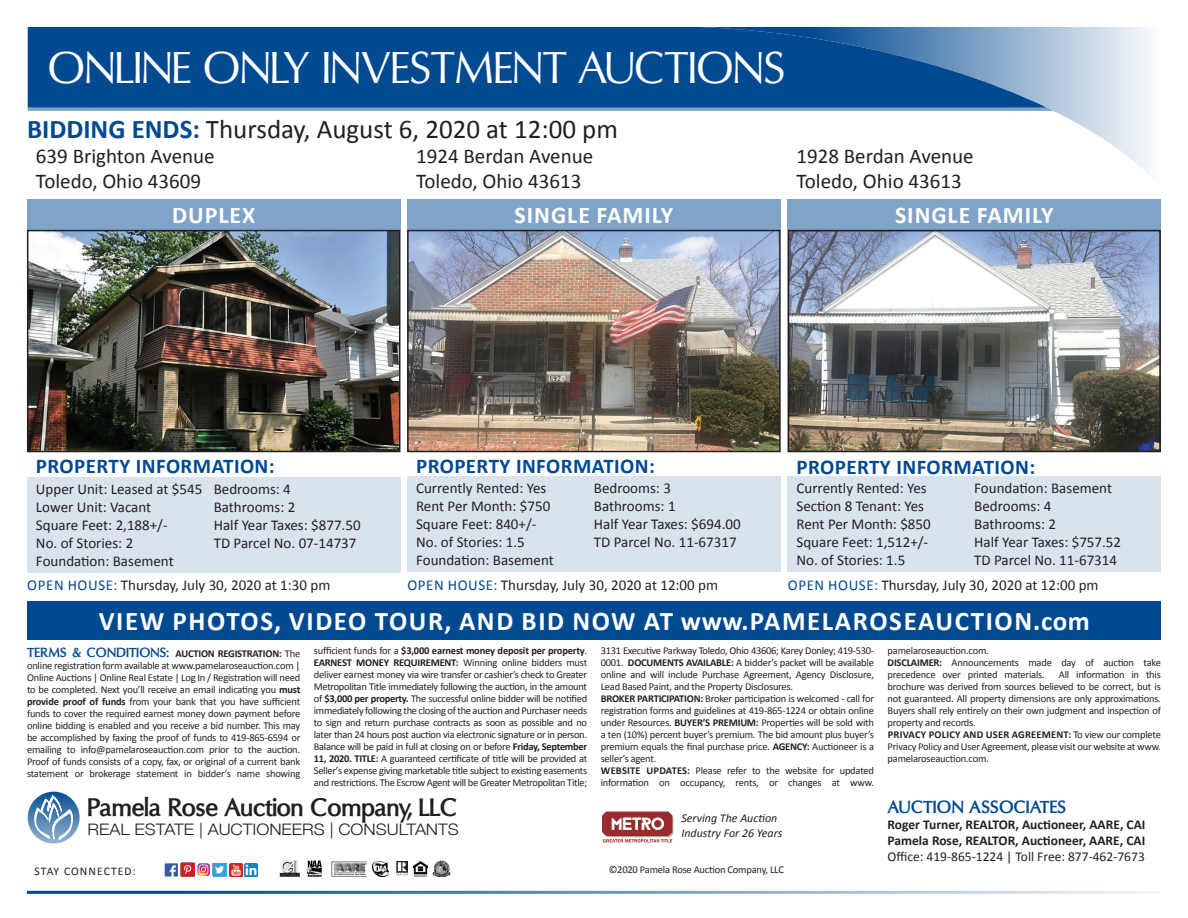
<style>
.page{position:relative;width:1188px;height:918px;background:#fff}
.page>*{position:absolute;margin:0;border:0;box-sizing:border-box;transform-origin:0 0}
.t1{font:45px "Oregon LDO";color:#fff}
.t2{font:700 27px "Calibri";letter-spacing:.06em;color:#fff}
.t3{font:27px "Calibri";color:#231f20}
.t4{font:700 25.8px "Oregon LDO";color:#231f20}
.t5{font:700 24px "Calibri";letter-spacing:.04em;color:#fff}
.t6{font:21px/25.2px "Calibri";color:#231f20}
.t7{font:700 21px "Calibri";letter-spacing:.02em;color:#014990}
.t8{font:700 18px "Oregon LDO";letter-spacing:.02em;color:#014990}
.t9{font:300 15.9px "Helvetica Neue";color:#231f20;scale:1.1 1}
.t10{font:15px/18px "Calibri";color:#231f20}
.t11{font:15px "Calibri";letter-spacing:.04em;color:#014990}
.t12{font:700 13.5px/16.2px "Calibri";color:#231f20}
.t13{font:13.5px "Calibri";color:#231f20}
.t14{font:700 13.5px "Oregon LDO";letter-spacing:.02em;color:#014990}
.t15{font:italic 12px/15px "Calibri";color:#231f20}
.t16{font:11.7px "Calibri";letter-spacing:.09em;color:#231f20}
.t17{font:10.5px/12px "Calibri";letter-spacing:-.02em;color:#231f20;text-align:justify}
.t18{font:700 10.5px "Calibri";letter-spacing:.02em;color:#231f20}
.s1{font-weight:700;color:#014990}
.s2{color:#014990}
.s3{font-family:"Oregon LDO";font-weight:700;font-size:13.5px;color:#303165}
.s4{font-weight:700}
</style>
<div class="page">
<div style="left:787px;top:199px;width:374px;height:31px;background:#80a4c7"></div>
<img style="left:30px;top:233px;width:367px;height:216px">
<div style="left:27px;top:230px;width:373px;height:222px;border:2px solid #231f20"></div>
<img style="left:791px;top:233px;width:367px;height:216px">
<div style="left:788px;top:230px;width:373px;height:222px;border:2px solid #231f20"></div>
<hr style="left:27px;top:891px;width:1134px;height:3px;background:#014990">
<svg style="left:602px;top:811px;width:71px;height:32px"></svg>
<img style="left:396px;top:861px;width:11px;height:15px">
<img style="left:279px;top:861px;width:20px;height:16px">
<svg style="left:307px;top:861px;width:15px;height:16px"></svg>
<img style="left:331px;top:861px;width:36px;height:15px">
<img style="left:373px;top:861px;width:16px;height:16px">
<img style="left:414px;top:861px;width:14px;height:15px">
<img style="left:433px;top:861px;width:18px;height:16px">
<svg style="left:197px;top:863px;width:13px;height:13px"></svg>
<svg style="left:245px;top:863px;width:13px;height:13px"></svg>
<img style="left:229px;top:863px;width:13px;height:14px">
<img style="left:181px;top:863px;width:14px;height:14px">
<img style="left:165px;top:863px;width:13px;height:14px">
<img style="left:213px;top:863px;width:14px;height:14px">
<svg style="left:28px;top:792px;width:52px;height:52px"></svg>
<svg style="left:35px;top:795px;width:38px;height:45px"></svg>
<div style="left:27px;top:602px;width:1134px;height:38px;background:#014990"></div>
<div style="left:28px;top:27px;width:671px;height:81px;background:#014990"></div>
<svg style="left:28px;top:108px;width:671px;height:3px;background:#84a6c8"></svg>
<svg style="left:699px;top:27px;width:451px;height:148px"></svg>
<div style="left:27px;top:477px;width:373px;height:95px;background:#d9e3ee"></div>
<div style="left:27px;top:199px;width:373px;height:31px;background:#80a4c7"></div>
<div style="left:407px;top:199px;width:374px;height:31px;background:#80a4c7"></div>
<img style="left:410px;top:233px;width:368px;height:216px">
<div style="left:407px;top:230px;width:374px;height:222px;border:2px solid #231f20"></div>
<div style="left:407px;top:476px;width:374px;height:96px;background:#d9e3ee"></div>
<div style="left:788px;top:477px;width:373px;height:95px;background:#d9e3ee"></div>
<h1 class="t1" style="left:48px;top:42px;width:738px">ONLINE ONLY INVESTMENT AUCTIONS</h1>
<h2 class="t3" style="left:27px;top:112px;width:592px"><span class="s1">BIDDING ENDS:</span> Thursday, August 6, 2020 at 12:00 pm</h2>
<h3 class="t6" style="left:36px;top:144px;width:180px">639 Brighton Avenue<br>Toledo, Ohio 43609</h3>
<h3 class="t6" style="left:416px;top:144px;width:179px">1924 Berdan Avenue<br>Toledo, Ohio 43613</h3>
<h3 class="t6" style="left:797px;top:144px;width:179px">1928 Berdan Avenue<br>Toledo, Ohio 43613</h3>
<h3 class="t5" style="left:172px;top:199px;width:85px">Duplex</h3>
<h3 class="t5" style="left:515px;top:199px;width:50px">Single</h3>
<h3 class="t5" style="left:596px;top:199px;width:58px">Family</h3>
<h3 class="t5" style="left:895px;top:199px;width:50px">Single</h3>
<h3 class="t5" style="left:977px;top:199px;width:58px">Family</h3>
<h3 class="t7" style="left:36px;top:453px;width:240px">PROPERTY INFORMATION:</h3>
<h3 class="t10" style="left:36px;top:480px;width:168px">Upper Unit: Leased at $545<br>Lower Unit: Vacant<br>Square Feet: 2,188+/-<br>No. of Stories: 2<br>Foundation: Basement</h3>
<h3 class="t10" style="left:214px;top:480px;width:148px">Bedrooms: 4<br>Bathrooms: 2<br>Half Year Taxes: $877.50<br>TD Parcel No. 07-14737</h3>
<h3 class="t11" style="left:27px;top:576px;width:20px">Open</h3>
<h3 class="t11" style="left:68px;top:576px;width:20px">House</h3>
<h3 class="t10" style="left:113px;top:576px;width:218px"><span class="s2">:</span> Thursday, July 30, 2020 at 1:30 pm</h3>
<h3 class="t7" style="left:416px;top:453px;width:240px">PROPERTY INFORMATION:</h3>
<h3 class="t10" style="left:416px;top:479px;width:139px">Currently Rented: Yes<br>Rent Per Month: $750<br>Square Feet: 840+/-<br>No. of Stories: 1.5<br>Foundation: Basement</h3>
<h3 class="t10" style="left:594px;top:479px;width:148px">Bedrooms: 3<br>Bathrooms: 1<br>Half Year Taxes: $694.00<br>TD Parcel No. 11-67317</h3>
<h3 class="t11" style="left:407px;top:575px;width:20px">Open</h3>
<h3 class="t11" style="left:448px;top:575px;width:20px">House</h3>
<h3 class="t10" style="left:494px;top:576px;width:226px"><span class="s2">:</span> Thursday, July 30, 2020 at 12:00 pm</h3>
<h3 class="t7" style="left:797px;top:453px;width:240px">PROPERTY INFORMATION:</h3>
<h3 class="t10" style="left:797px;top:480px;width:136px">Currently Rented: Yes<br>Section 8 Tenant: Yes<br>Rent Per Month: $850<br>Square Feet: 1,512+/-<br>No. of Stories: 1.5</h3>
<h3 class="t10" style="left:974px;top:480px;width:148px">Foundation: Basement<br>Bedrooms: 4<br>Bathrooms: 2<br>Half Year Taxes: $757.52<br>TD Parcel No. 11-67314</h3>
<h3 class="t11" style="left:788px;top:576px;width:20px">Open</h3>
<h3 class="t11" style="left:828px;top:576px;width:20px">House</h3>
<h3 class="t10" style="left:874px;top:576px;width:226px"><span class="s2">:</span> Thursday, July 30, 2020 at 12:00 pm</h3>
<h2 class="t2" style="left:99px;top:603px;width:126px">View photo</h2>
<h2 class="t2" style="left:260px;top:603px;width:564px">s, vi deo Tour, and Bid now at www.pamelaro</h2>
<h2 class="t2" style="left:889px;top:603px;width:81px">seauctio</h2>
<h2 class="t2" style="left:1014px;top:603px;width:77px">n.com</h2>
<p class="t17" style="left:27px;top:648px;width:275px;text-indent:140px"><span class="s3">:</span> <span class="s4">AUCTION REGISTRATION:</span> The online registration form available at www.pamelaroseauction.com | Online Auctions | Online Real Estate | Log In / Registration will need to be completed. Next you’ll receive an email indicating you <span class="s4">must provide proof of funds</span> from your bank that you have sufficient funds to cover the required earnest money down payment before online bidding is enabled and you receive a bid number. This may be accomplished by faxing the proof of funds to 419-865-6594 or emailing to info@pamelaroseauction.com prior to the auction.<br>Proof of funds consists of a copy, fax, or original of a current bank statement or brokerage statement in bidder’s name showing</p>
<p class="t17" style="left:314px;top:644px;width:275px">sufficient funds for a <span class="s4">$3,000 earnest money deposit per property</span>.<br><span class="s4">EARNEST MONEY REQUIREMENT:</span> Winning online bidders must deliver earnest money via wire transfer or cashier’s check to Greater Metropolitan Title immediately following the auction, in the amount of <span class="s4">$3,000 per property.</span> The successful online bidder will be notified immediately following the closing of the auction and Purchaser needs to sign and return purchase contracts as soon as possible and no later than 24 hours post auction via electronic signature or in person.<br>Balance will be paid in full at closing on or before <span class="s4">Friday, September 11, 2020. TITLE:</span> A guaranteed certificate of title will be provided at Seller’s expense giving marketable title subject to existing easements and restrictions. The Escrow Agent will be Greater Metropolitan Title;</p>
<p class="t17" style="left:601px;top:644px;width:275px;text-align:left">3131 Executive Parkway Toledo, Ohio 43606; Karey Donley; 419-530- 0001. <span class="s4">DOCUM ENTS AVAILABLE:</span> A bidder’s packet will be available online and will include Purchase Agreement, Agency Disclosure, Lead Based Paint, and the Property Disclosures.<br><span class="s4">BROKER PARTICIPATION:</span> Broker participation is welcomed - call for registration forms and guidelines at 419-865-1224 or obtain online under Resources. <span class="s4">BUYER’S PREMIUM :</span> Properties will be sold with a ten (10%) percent buyer’s premium. The bid amount plus buyer’s premium equals the final purchase price. <span class="s4">AGENCY:</span> Auctioneer is a seller’s agent.</p>
<p class="t14" style="left:27px;top:645px;width:107px">Terms &amp; Conditions</p>
<p class="t17" style="left:601px;top:764px;width:275px;text-align:right"><span class="s4">updates:</span> Please refer to the website for updated information on occupancy, rents, or changes at www.</p>
<p class="t18" style="left:601px;top:764px;width:32px">website</p>
<h3 class="t4" style="left:88px;top:793px;width:371px">Pamela Rose Auction Company, LLC</h3>
<h3 class="t9" style="left:88px;top:817px;width:339px">REAL ESTATE | AUCTIONEERS | CONSULTANTS</h3>
<p class="t16" style="left:34px;top:863px;width:103px">STAY CONNECTED:</p>
<p class="t15" style="left:681px;top:811px;width:103px">Serving The Auction<br>Industry For 26 Years</p>
<p class="t17" style="left:609px;top:863px;width:177px">©2020 Pamela Rose Auction Company, LLC</p>
<p class="t17" style="left:888px;top:644px;width:275px;text-align:left">pamelaroseauction.com.<br><span class="s4">DISCLAIMER:</span> Announcements made day of auction take precedence over printed materials.</p>
<p class="t17" style="left:888px;top:668px;width:275px;text-indent:171px">All information in this brochure was derived from sources believed to be correct, but is not guaranteed. All property dimensions are only approximations.<br>Buyers shall rely entirely on their own judgment and inspection of property and records.</p>
<p class="t18" style="left:888px;top:728px;width:13px">Privacy</p>
<p class="t18" style="left:929px;top:728px;width:12px">Policy</p>
<p class="t18" style="left:963px;top:728px;width:62px">and User Agree</p>
<p class="t17" style="left:888px;top:728px;width:275px;text-indent:154px"><span class="s4">ment:</span> To view our complete Privacy Policy and User Agreement, please visit our website at www. pamelaroseauction.com.</p>
<h3 class="t8" style="left:888px;top:796px;width:180px">AUCTION ASSOCIATES</h3>
<p class="t12" style="left:888px;top:816px;width:259px">Roger Turner, REALTOR, Auctioneer, AARE, CAI<br>Pamela Rose, REALTOR, Auctioneer, AARE, CAI</p>
<p class="t13" style="left:888px;top:848px;width:259px">Office: 419-865-1224 | Toll Free: 877-462-7673</p>
</div>
